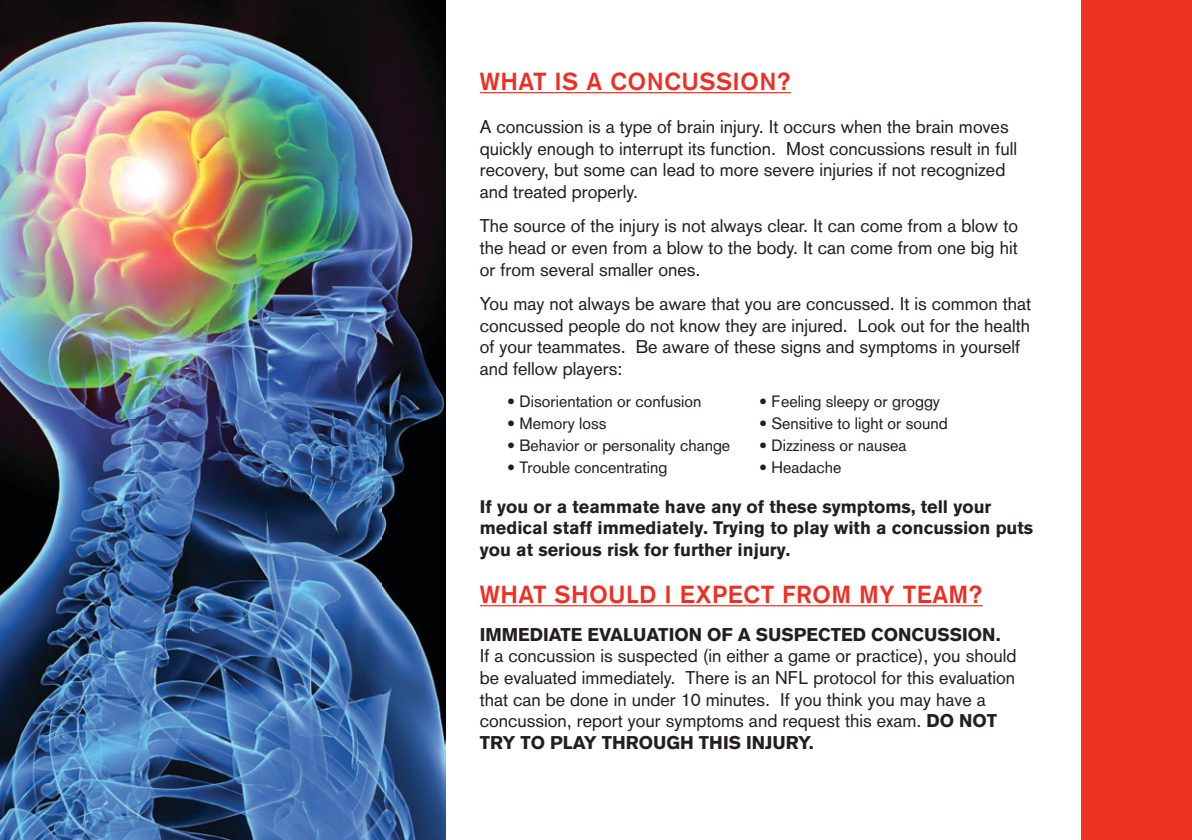
<style>
.page{position:relative;width:1192px;height:840px;background:#fff}
.page>*{position:absolute;margin:0;border:0;box-sizing:border-box;transform-origin:0 0}
.t1{font:700 24px "Akzidenz Grotesk";letter-spacing:.04em;color:#ee2e22}
.t2{font:18px/21.6px "Akzidenz Grotesk";color:#231f20}
.t3{font:700 18px/21.6px "Akzidenz Grotesk BQ";color:#231f20}
.t4{font:900 18px "Akzidenz Grotesk";color:#231f20}
.t5{font:16px "Akzidenz Grotesk";color:#231f20}
.s1{font-weight:900}
</style>
<div class="page">
<img style="left:0;top:0;width:445px;height:840px">
<hr style="left:479px;top:92px;width:311px;height:1px;background:#ee2e22">
<div style="left:1080px;top:0;width:111px;height:840px;background:#ee3324"></div>
<hr style="left:479px;top:605px;width:503px;height:1px;background:#ee2e22">
<h1 class="t1" style="left:479px;top:68px;width:312px">WHAT IS A CONCUSSION?</h1>
<p class="t2" style="left:479px;top:116px;width:538px">A concussion is a type of brain injury. It occurs when the brain moves quickly enough to interrupt its function. Most concussions result in full recovery, but some can lead to more severe injuries if not recognized and treated properly.</p>
<p class="t2" style="left:479px;top:215px;width:539px;text-align:justify">The source of the injury is not always clear. It can come from a blow to the head or even from a blow to the body. It can come from one big hit or from several smaller ones.</p>
<p class="t2" style="left:479px;top:293px;width:553px">You may not always be aware that you are concussed. It is common that concussed people do not know they are injured. Look out for the health of your teammates. Be aware of these signs and symptoms in yourself and fellow players:</p>
<p class="t5" style="left:759px;top:392px;width:182px">• Feeling sleepy or groggy</p>
<p class="t5" style="left:759px;top:414px;width:190px">• Sensitive to light or sound</p>
<p class="t5" style="left:759px;top:436px;width:149px">• Dizziness or nausea</p>
<p class="t5" style="left:759px;top:458px;width:84px">• Headache</p>
<p class="t3" style="left:479px;top:495px;width:554px">If you or a teammate have any of these symptoms, tell your medical staff immediately. Trying to play with a concussion puts you at serious risk for further injury.</p>
<h1 class="t1" style="left:479px;top:580px;width:504px">WHAT SHOULD I EXPECT FROM MY TEAM?</h1>
<p class="t4" style="left:479px;top:623px;width:522px">IMMEDIATE EVALUATION OF A SUSPECTED CONCUSSION.</p>
<p class="t2" style="left:479px;top:645px;width:538px">If a concussion is suspected (in either a game or practice), you should be evaluated immediately. There is an NFL protocol for this evaluation that can be done in under 10 minutes. If you think you may have a concussion, report your symptoms and request this exam. <span class="s1">DO NOT TRY TO PLAY THROUGH THIS INJURY.</span></p>
<p class="t5" style="left:507px;top:392px;width:196px">• Disorientation or confusion</p>
<p class="t5" style="left:507px;top:414px;width:101px">• Memory loss</p>
<p class="t5" style="left:507px;top:436px;width:224px">• Behavior or personality change</p>
<p class="t5" style="left:507px;top:458px;width:162px">• Trouble concentrating</p>
</div>
